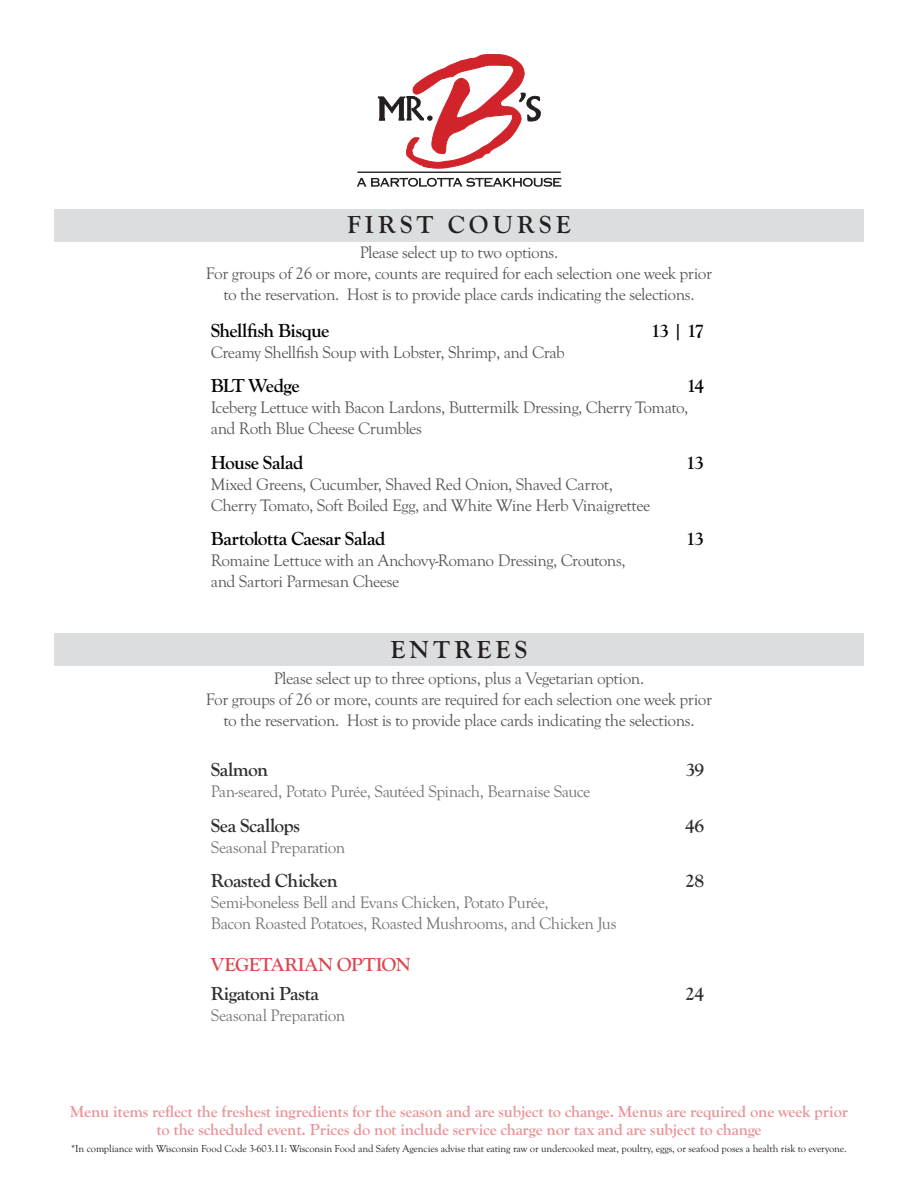
<style>
.page{position:relative;width:918px;height:1188px;background:#fff}
.page>*{position:absolute;margin:0;border:0;box-sizing:border-box;transform-origin:0 0}
.t1{font:700 25.5px "Goudy Old Sty";letter-spacing:.16em;color:#231f20}
.Food_Items_Layout{font:700 19.5px "Goudy Old Sty";letter-spacing:-.025em;color:#040503}
.t2{font:700 19.5px "Goudy Old Sty";letter-spacing:-.02em;color:#d3212a}
.Food_Items_Layout-2{font:17.25px/21px "Goudy Old Sty";letter-spacing:-.025em;color:#57585a}
.t3{font:700 16.5px/18px "Goudy Old Sty";letter-spacing:-.01em;color:#d3212a;text-align:center}
.t4{font:10.5px "Goudy Old Sty";letter-spacing:-.01em;color:#231f20}
</style>
<div class="page">
<hr style="left:358px;top:172px;width:203px;height:1px;background:#231f20">
<svg style="left:378px;top:54px;width:163px;height:115px"></svg>
<svg style="left:357px;top:178px;width:204px;height:9px"></svg>
<div style="left:54px;top:209px;width:810px;height:33px;background:#dcdddf"></div>
<div style="left:54px;top:633px;width:810px;height:33px;background:#dcdddf"></div>
<p class="t1" style="left:347px;top:210px;width:225px">FIRST COURSE</p>
<p class="Food_Items_Layout-2" style="left:206px;top:242px;width:508px;text-align:center">Please select up to two options.<br>For groups of 26 or more, counts are required for each selection one week prior to the reservation. Host is to provide place cards indicating the selections.</p>
<p class="Food_Items_Layout" style="left:211px;top:319px;width:120px">Shellfish Bisque</p>
<p class="Food_Items_Layout" style="left:651px;top:319px;width:55px">13 | 17</p>
<p class="Food_Items_Layout-2" style="left:211px;top:342px;width:356px">Creamy Shellfish Soup with Lobster, Shrimp, and Crab</p>
<p class="Food_Items_Layout" style="left:211px;top:375px;width:91px">BLT Wedge</p>
<p class="Food_Items_Layout" style="left:687px;top:375px;width:19px">14</p>
<p class="Food_Items_Layout-2" style="left:211px;top:397px;width:479px">Iceberg Lettuce with Bacon Lardons, Buttermilk Dressing, Cherry Tomato, and Roth Blue Cheese Crumbles</p>
<p class="Food_Items_Layout" style="left:211px;top:451px;width:94px">House Salad</p>
<p class="Food_Items_Layout" style="left:686px;top:451px;width:20px">13</p>
<p class="Food_Items_Layout-2" style="left:211px;top:474px;width:404px">Mixed Greens, Cucumber, Shaved Red Onion, Shaved Carrot,</p>
<p class="Food_Items_Layout-2" style="left:211px;top:495px;width:441px">Cherry Tomato, Soft Boiled Egg, and White Wine Herb Vinaigrettee</p>
<p class="Food_Items_Layout" style="left:211px;top:528px;width:176px">Bartolotta Caesar Salad</p>
<p class="Food_Items_Layout" style="left:686px;top:528px;width:20px">13</p>
<p class="Food_Items_Layout-2" style="left:211px;top:550px;width:416px">Romaine Lettuce with an Anchovy-Romano Dressing, Croutons, and Sartori Parmesan Cheese</p>
<p class="t1" style="left:391px;top:635px;width:138px">ENTREES</p>
<p class="Food_Items_Layout-2" style="left:274px;top:668px;width:372px">Please select up to three options, plus a Vegetarian option.</p>
<p class="Food_Items_Layout-2" style="left:206px;top:689px;width:508px;text-align:center">For groups of 26 or more, counts are required for each selection one week prior to the reservation. Host is to provide place cards indicating the selections.</p>
<p class="Food_Items_Layout" style="left:211px;top:759px;width:59px">Salmon</p>
<p class="Food_Items_Layout" style="left:686px;top:759px;width:20px">39</p>
<p class="Food_Items_Layout-2" style="left:211px;top:781px;width:381px">Pan-seared, Potato Purée, Sautéed Spinach, Bearnaise Sauce</p>
<p class="Food_Items_Layout" style="left:211px;top:814px;width:91px">Sea Scallops</p>
<p class="Food_Items_Layout" style="left:685px;top:814px;width:21px">46</p>
<p class="Food_Items_Layout-2" style="left:211px;top:837px;width:136px">Seasonal Preparation</p>
<p class="Food_Items_Layout" style="left:211px;top:870px;width:129px">Roasted Chicken</p>
<p class="Food_Items_Layout" style="left:685px;top:870px;width:20px">28</p>
<p class="Food_Items_Layout-2" style="left:211px;top:892px;width:407px">Semi-boneless Bell and Evans Chicken, Potato Purée,<br>Bacon Roasted Potatoes, Roasted Mushrooms, and Chicken Jus</p>
<p class="t2" style="left:211px;top:954px;width:201px">VEGETARIAN OPTION</p>
<p class="Food_Items_Layout" style="left:211px;top:982px;width:109px">Rigatoni Pasta</p>
<p class="Food_Items_Layout" style="left:685px;top:982px;width:21px">24</p>
<p class="Food_Items_Layout-2" style="left:211px;top:1005px;width:136px">Seasonal Preparation</p>
<p class="t3" style="left:70px;top:1103px;width:780px">Menu items reflect the freshest ingredients for the season and are subject to change. Menus are required one week prior to the scheduled event. Prices do not include service charge nor tax and are subject to change</p>
<p class="t4" style="left:71px;top:1143px;width:777px">*In compliance with Wisconsin Food Code 3-603.11: Wisconsin Food and Safety Agencies advise that eating raw or undercooked meat, poultry, eggs, or seafood poses a health risk to everyone.</p>
</div>
